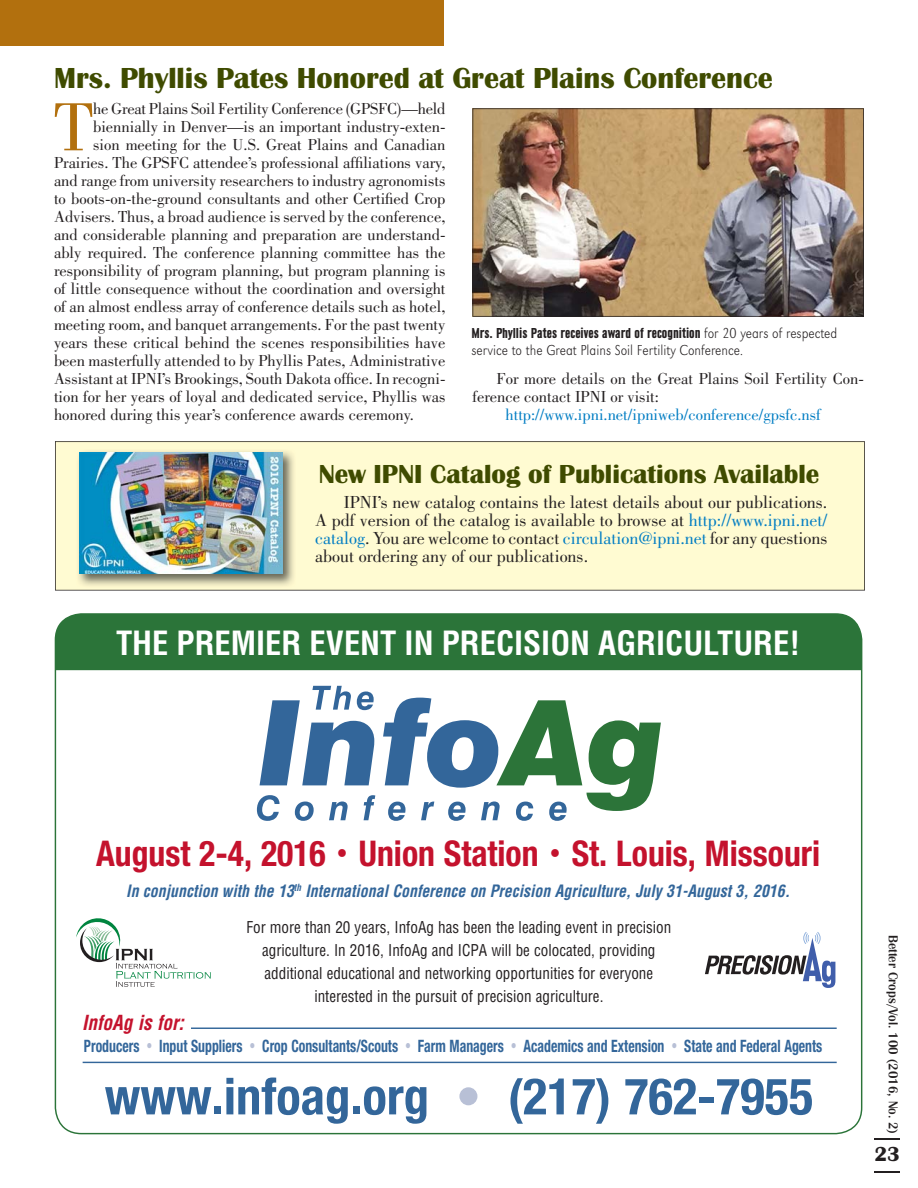
<style>
.page{position:relative;width:918px;height:1188px;background:#fff}
.page>*{position:absolute;margin:0;border:0;box-sizing:border-box;transform-origin:0 0}
.t1{font:70.35px "Bodoni";color:#b2700e}
.t2{font:700 condensed 50.7px "Helvetica Neue";color:#33669a}
.t3{font:700 condensed 35.4px "Helvetica Neue";color:#c4122d;scale:.95 1}
.t4{font:700 condensed 32.55px "Helvetica";color:#fff}
.t5{font:700 30px "Britannic T";color:#3f4b00}
.t6{font:700 27px "Britannic T";color:#3f4b00}
.t7{font:700 21px "Britannic T";color:#231f20}
.t8{font:italic 700 condensed 20.25px "Helvetica";color:#c4122d;scale:.95 1}
.t9{font:18px/18px "Bodoni";color:#231f20;text-align:justify}
.t10{font:700 condensed 17.1px "Helvetica Neue";color:#33669a;scale:.81 1}
.t11{font:italic 700 condensed 16.65px "Helvetica";color:#33669a;scale:.95 1}
.t12{font:16.5px/18px "Bodoni";color:#231f20}
.t13{font:16.5px "Bodoni";color:#007dc3}
.t14{font:condensed 15.9px/23.1px "Helvetica";color:#231f20;text-align:center;scale:.95 1}
.t15{font:15px/16.5px "URW Grotesk T Ext Lig Ext Nar";color:#231f20}
.t16{font:500 13.5px "Britannic T";color:#231f20}
.s1{font-family:"URW Grotesk T Bol Con"}
.s2{color:#007dc3}
.s3{font-size:22.5px}
.s4{font-family:"Helvetica";font-weight:400;color:#b8c0d6}
.s5{color:#b8c0d6}
</style>
<div class="page">
<hr style="left:874px;top:1138px;width:26px;height:2px;background:#231f20">
<svg style="left:874px;top:1172px;width:26px;height:1px"></svg>
<div style="left:0;top:0;width:444px;height:46px;background:#b2700e"></div>
<hr style="left:73px;top:1028px;width:764px;height:1px;background:#33669a">
<div style="left:65px;top:1013px;width:126px;height:22px;background:#fff"></div>
<img style="left:472px;top:108px;width:392px;height:209px">
<div style="left:55px;top:614px;width:807px;height:56px;background:#2b7439"></div>
<hr style="left:83px;top:1062px;width:754px;height:1px;background:#33669a">
<svg style="left:260px;top:686px;width:114px;height:99px"></svg>
<svg style="left:257px;top:795px;width:23px;height:26px"></svg>
<svg style="left:295px;top:802px;width:19px;height:19px"></svg>
<svg style="left:329px;top:801px;width:19px;height:19px"></svg>
<svg style="left:364px;top:795px;width:11px;height:25px"></svg>
<svg style="left:383px;top:698px;width:278px;height:123px"></svg>
<svg style="left:76px;top:918px;width:135px;height:69px"></svg>
<svg style="left:705px;top:932px;width:130px;height:56px"></svg>
<div style="left:55px;top:441px;width:810px;height:150px;background:#fffbd2"></div>
<img style="left:76px;top:449px;width:220px;height:138px">
<img style="left:79px;top:452px;width:203px;height:122px">
<h2 class="t5" style="left:54px;top:67px;width:720px">Mrs. Phyllis Pates Honored at Great Plains Conference</h2>
<p class="t1" style="left:54px;top:101px;width:41px">T</p>
<p class="t12" style="left:93px;top:101px;width:354px">he Great Plains Soil Fertility Conference (GPSFC)—held</p>
<p class="t12" style="left:93px;top:119px;width:354px">biennially in Denver—is an important industry-exten-</p>
<p class="t12" style="left:93px;top:137px;width:354px">sion meeting for the U.S. Great Plains and Canadian</p>
<p class="t12" style="left:54px;top:155px;width:393px">Prairies. The GPSFC attendee’s professional affiliations vary,</p>
<p class="t12" style="left:54px;top:173px;width:393px">and range from university researchers to industry agronomists</p>
<p class="t12" style="left:54px;top:191px;width:393px">to boots-on-the-ground consultants and other Certified Crop</p>
<p class="t12" style="left:54px;top:209px;width:393px">Advisers. Thus, a broad audience is served by the conference,</p>
<p class="t12" style="left:54px;top:227px;width:393px">and considerable planning and preparation are understand-</p>
<p class="t12" style="left:54px;top:245px;width:393px">ably required. The conference planning committee has the</p>
<p class="t12" style="left:54px;top:263px;width:393px">responsibility of program planning, but program planning is</p>
<p class="t12" style="left:54px;top:281px;width:393px">of little consequence without the coordination and oversight</p>
<p class="t12" style="left:54px;top:299px;width:393px">of an almost endless array of conference details such as hotel,</p>
<p class="t12" style="left:54px;top:317px;width:393px">meeting room, and banquet arrangements. For the past twenty</p>
<p class="t12" style="left:54px;top:335px;width:393px">years these critical behind the scenes responsibilities have</p>
<p class="t12" style="left:54px;top:353px;width:393px">been masterfully attended to by Phyllis Pates, Administrative</p>
<p class="t12" style="left:54px;top:371px;width:393px">Assistant at IPNI’s Brookings, South Dakota office. In recogni-</p>
<p class="t12" style="left:54px;top:389px;width:393px">tion for her years of loyal and dedicated service, Phyllis was</p>
<p class="t12" style="left:54px;top:407px;width:362px">honored during this year’s conference awards ceremony.</p>
<p class="t15" style="left:471px;top:325px;width:367px"><span class="s1">Mrs. Phyllis Pates receives award of recognition</span> for 20 years of respected service to the Great Plains Soil Fertility Conference.</p>
<p class="t12" style="left:473px;top:371px;width:393px;text-indent:24px">For more details on the Great Plains Soil Fertility Con&shy;ference contact IPNI or visit:</p>
<p class="t13" style="left:506px;top:409px;width:317px">http://www.ipni.net/ipniweb/conference/gpsfc.nsf</p>
<p class="t6" style="left:319px;top:465px;width:502px">New IPNI Catalog of Publications Available</p>
<p class="t9" style="left:315px;top:494px;width:514px;text-indent:29px">IPNI’s new catalog contains the latest details about our publications.<br>A pdf version of the catalog is available to browse at <span class="s2">http://www.ipni.net/ catalog</span>. You are welcome to contact <span class="s2">circulation@ipni.net</span> for any questions about ordering any of our publications.</p>
<p class="t4" style="left:116px;top:631px;width:686px">THE PREMIER EVENT IN PRECISION AGRICULTURE!</p>
<p class="t3" style="left:96px;top:840px;width:764px">August 2-4, 2016 <span class="s3">•</span> Union Station <span class="s3">•</span> St. Louis, Missouri</p>
<p class="t11" style="left:126px;top:884px;width:700px">In conjunction with the 13<sup>th</sup> International Conference on Precision Agriculture, July 31-August 3, 2016.</p>
<p class="t14" style="left:246px;top:917px;width:449px">For more than 20 years, InfoAg has been the leading event in precision</p>
<p class="t8" style="left:82px;top:1015px;width:108px">InfoAg is for:</p>
<p class="t14" style="left:262px;top:940px;width:415px">agriculture. In 2016, InfoAg and ICPA will be colocated, providing additional educational and networking opportunities for everyone interested in the pursuit of precision agriculture.</p>
<p class="t10" style="left:84px;top:1040px;width:913px">Producers <span class="s4">•</span> Input Suppliers <span class="s4">•</span> Crop Consultants/Scouts <span class="s4">•</span> Farm Managers <span class="s4">•</span> Academics and Extension <span class="s4">•</span> State and Federal Agents</p>
<p class="t2" style="left:105px;top:1078px;width:710px">www.infoag.org <span class="s5">•</span> (217) 762-7955</p>
<p class="t16" style="left:901px;top:935px;width:200px;rotate:90deg">Better Crops/Vol. 100 (2016, No. 2)</p>
<p class="t7" style="left:874px;top:1147px;width:27px">23</p>
</div>
